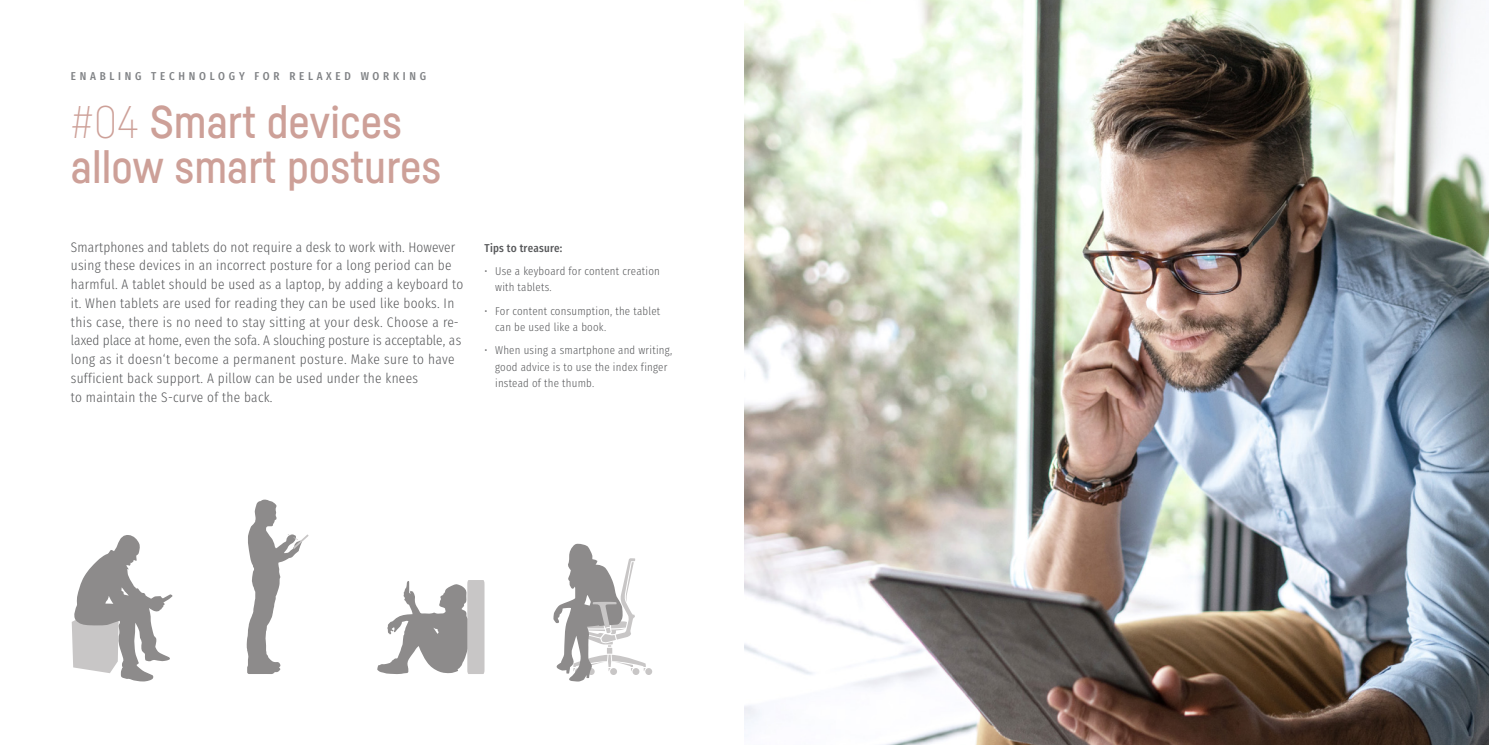
<style>
.page{position:relative;width:1489px;height:745px;background:#fff}
.page>*{position:absolute;margin:0;border:0;box-sizing:border-box;transform-origin:0 0}
.t1{font:500 45px/45px "Sedus Sans";color:#cda098}
.t2{font:300 13.75px/18.8px "Sedus Text Condensed";letter-spacing:.02em;color:#57585a}
.t3{font:300 11.25px/16.2px "Sedus Text Condensed";letter-spacing:.02em;color:#57585a}
.t4{font:700 11.25px "Sedus Text Condensed";letter-spacing:.33em;color:#808285}
.t5{font:700 11.25px "Sedus Text Condensed";letter-spacing:.02em;color:#57585a}
.s1{font-weight:100}
</style>
<div class="page">
<img style="left:744px;top:0;width:744px;height:744px">
<svg style="left:72px;top:535px;width:100px;height:146px"></svg>
<svg style="left:377px;top:580px;width:107px;height:93px"></svg>
<svg style="left:246px;top:499px;width:63px;height:174px"></svg>
<svg style="left:553px;top:543px;width:99px;height:138px"></svg>
<p class="t4" style="left:71px;top:65px;width:357px">ENABLING TECHNOLOGY FOR RELAXED WORKING</p>
<h1 class="t1" style="left:71px;top:99px;width:372px"><span class="s1">#04</span> Smart devices allow smart postures</h1>
<p class="t2" style="left:71px;top:236px;width:394px">Smartphones and tablets do not require a desk to work with. However using these devices in an incorrect posture for a long period can be harmful. A tablet should be used as a laptop, by adding a keyboard to it. When tablets are used for reading they can be used like books. In this case, there is no need to stay sitting at your desk. Choose a re&shy;laxed place at home, even the sofa. A slouching posture is acceptable, as long as it doesn‘t become a permanent posture. Make sure to have sufficient back support. A pillow can be used under the knees<br>to maintain the S-curve of the back.</p>
<p class="t5" style="left:484px;top:237px;width:79px">Tips to treasure:</p>
<p class="t3" style="left:495px;top:262px;width:166px;text-indent:-11px">• Use a keyboard for content creation with tablets.</p>
<p class="t3" style="left:495px;top:301px;width:167px;text-indent:-11px">• For content consumption, the tablet can be used like a book.</p>
<p class="t3" style="left:495px;top:341px;width:178px;text-indent:-11px">• When using a smartphone and writing, good advice is to use the index finger instead of the thumb.</p>
</div>
